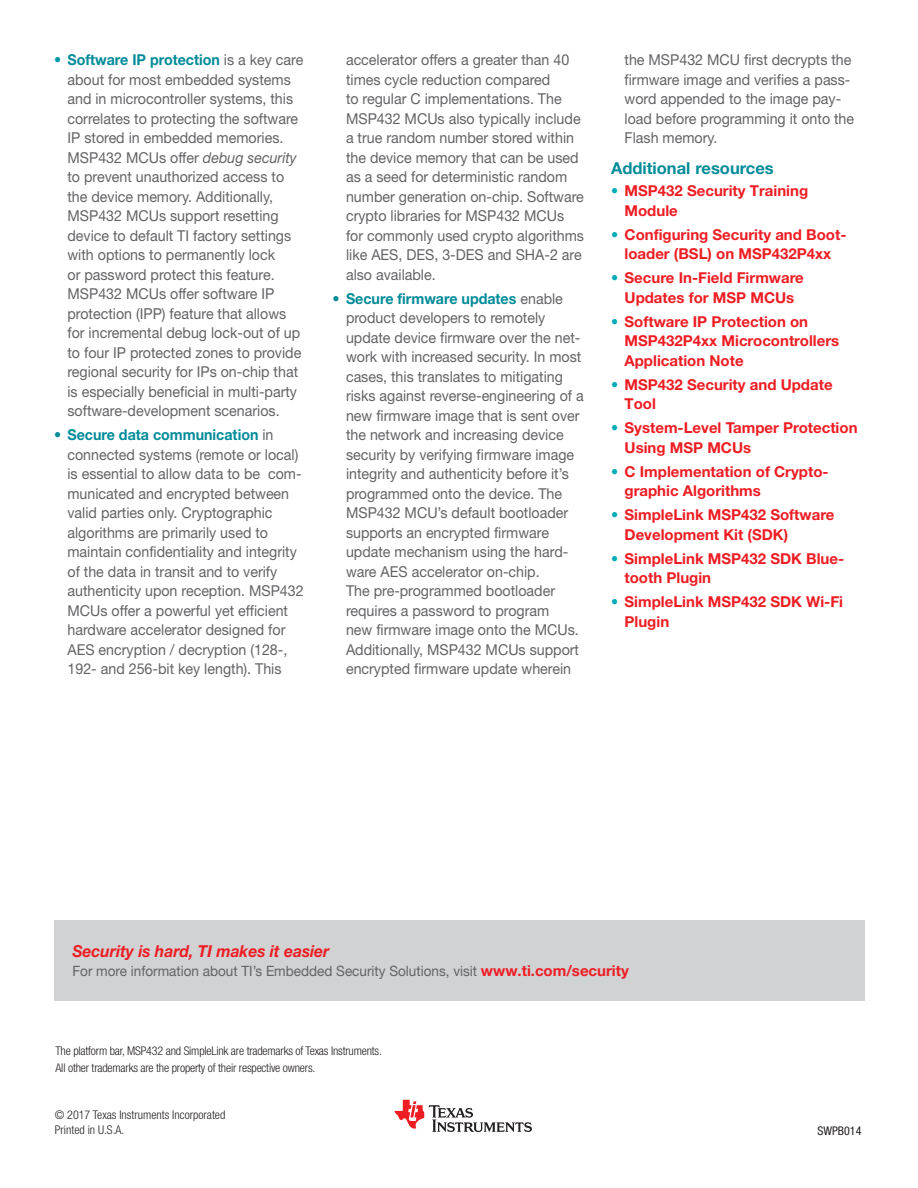
<style>
.page{position:relative;width:918px;height:1188px;background:#fff}
.page>*{position:absolute;margin:0;border:0;box-sizing:border-box;transform-origin:0 0}
.t1{font:italic 700 16.5px "Helvetica Neue LT Std";color:#ee1d23;scale:.95 1}
.t2{font:700 16.5px "Helvetica Neue LT Std";color:#008b98}
.t3{font:15px/19.5px "Helvetica Neue LT Std";color:#636366;scale:.95 1}
.t4{font:700 15px/19.5px "Helvetica Neue";color:#ee1d23}
.t5{font:14.25px "Helvetica Neue LT Std";color:#636366;scale:.95 1}
.t6{font:300 condensed 12px/15px "Helvetica Neue LT Std";letter-spacing:-.015em;color:#231f20}
.t7{font:condensed 12px "Helvetica Neue LT Std";color:#231f20}
.s1{color:#0097a4}
.s2{font-weight:700;color:#008b98}
.s3{font-style:italic}
.s4{font-family:"Helvetica Neue LT Std";font-weight:400;color:#05aab7}
.s5{font-family:"Helvetica Neue";font-weight:700;font-size:15px;color:#ee1d23}
</style>
<div class="page">
<svg style="left:395px;top:1100px;width:137px;height:32px"></svg>
<div style="left:54px;top:920px;width:811px;height:81px;background:#d1d2d4"></div>
<p class="t3" style="left:68px;top:50px;width:250px;text-indent:-14px"><span class="s1">•</span> <span class="s2">Software IP protection</span> is a key care about for most embedded systems and in microcontroller systems, this correlates to protecting the software IP stored in embedded memories.<br>MSP432 MCUs offer <span class="s3">debug security </span>to prevent unauthorized access to the device memory. Additionally, MSP432 MCUs support resetting device to default TI factory settings with options to permanently lock<br>or password protect this feature.<br>MSP432 MCUs offer software IP protection (IPP) feature that allows for incremental debug lock-out of up to four IP protected zones to provide regional security for IPs on-chip that is especially beneficial in multi-party software-development scenarios.</p>
<p class="t3" style="left:68px;top:425px;width:250px;text-indent:-14px"><span class="s2">• Secure data communication</span> in connected systems (remote or local) is essential to allow data to be com&shy;municated and encrypted between valid parties only. Cryptographic algorithms are primarily used to maintain confidentiality and integrity of the data in transit and to verify authenticity upon reception. MSP432<br>MCUs offer a powerful yet efficient hardware accelerator designed for AES encryption / decryption (128-, 192- and 256-bit key length). This</p>
<p class="t3" style="left:346px;top:50px;width:252px">accelerator offers a greater than 40 times cycle reduction compared<br>to regular C implementations. The MSP432 MCUs also typically include a true random number stored within the device memory that can be used as a seed for deterministic random number generation on-chip. Software crypto libraries for MSP432 MCUs for commonly used crypto algorithms like AES, DES, 3-DES and SHA-2 are also available.</p>
<p class="t3" style="left:346px;top:288px;width:252px;text-indent:-14px"><span class="s2">• Secure firmware updates</span> enable product developers to remotely update device firmware over the net&shy;work with increased security. In most cases, this translates to mitigating risks against reverse-engineering of a new firmware image that is sent over the network and increasing device security by verifying firmware image integrity and authenticity before it’s programmed onto the device. The MSP432 MCU’s default bootloader supports an encrypted firmware update mechanism using the hard&shy;ware AES accelerator on-chip.<br>The pre-programmed bootloader requires a password to program<br>new firmware image onto the MCUs.<br>Additionally, MSP432 MCUs support encrypted firmware update wherein</p>
<p class="t3" style="left:625px;top:50px;width:243px">the MSP432 MCU first decrypts the firmware image and verifies a pass&shy;word appended to the image pay&shy;load before programming it onto the<br>Flash memory.</p>
<p class="t2" style="left:611px;top:158px;width:164px">Additional resources</p>
<p class="t4" style="left:625px;top:181px;width:185px;text-indent:-14px"><span class="s4">•</span> MSP432 Security Training<br>Module</p>
<p class="t4" style="left:611px;top:225px;width:237px;text-align:center"><span class="s4">•</span> Configuring Security and Boot&shy;loader (BSL) on MSP432P4xx</p>
<p class="t4" style="left:611px;top:268px;width:194px;text-align:center"><span class="s4">•</span> Secure In-Field Firmware<br>Updates for MSP MCUs</p>
<p class="t4" style="left:625px;top:312px;width:216px;text-indent:-14px"><span class="s4">•</span> Software IP Protection on<br>MSP432P4xx Microcontrollers<br>Application Note</p>
<p class="t4" style="left:625px;top:375px;width:210px;text-indent:-14px"><span class="s4">•</span> MSP432 Security and Update<br>Tool</p>
<p class="t4" style="left:625px;top:418px;width:235px;text-indent:-14px"><span class="s4">•</span> System-Level Tamper Protection<br>Using MSP MCUs</p>
<p class="t4" style="left:625px;top:462px;width:206px;text-indent:-14px"><span class="s4">•</span> C Implementation of Crypto&shy;graphic Algorithms</p>
<p class="t4" style="left:625px;top:505px;width:211px;text-indent:-14px"><span class="s4">•</span> SimpleLink MSP432 Software<br>Development Kit (SDK)</p>
<p class="t4" style="left:625px;top:549px;width:221px;text-indent:-14px"><span class="s4">•</span> SimpleLink MSP432 SDK Blue&shy;tooth Plugin</p>
<p class="t4" style="left:625px;top:592px;width:220px;text-indent:-14px"><span class="s4">•</span> SimpleLink MSP432 SDK Wi-Fi<br>Plugin</p>
<p class="t1" style="left:72px;top:941px;width:272px">Security is hard, TI makes it easier</p>
<p class="t5" style="left:72px;top:963px;width:587px">For more information about TI’s Embedded Security Solutions, visit <span class="s5">www.ti.com/security</span></p>
<p class="t6" style="left:56px;top:1043px;width:328px;line-height:16.5px">The platform bar, MSP432 and SimpleLink are trademarks of Texas Instruments.<br>All other trademarks are the property of their respective owners.</p>
<p class="t6" style="left:55px;top:1107px;width:172px">© 2017 Texas Instruments Incorporated<br>Printed in U.S.A.</p>
<p class="t7" style="left:818px;top:1123px;width:45px">SWPB014</p>
</div>
